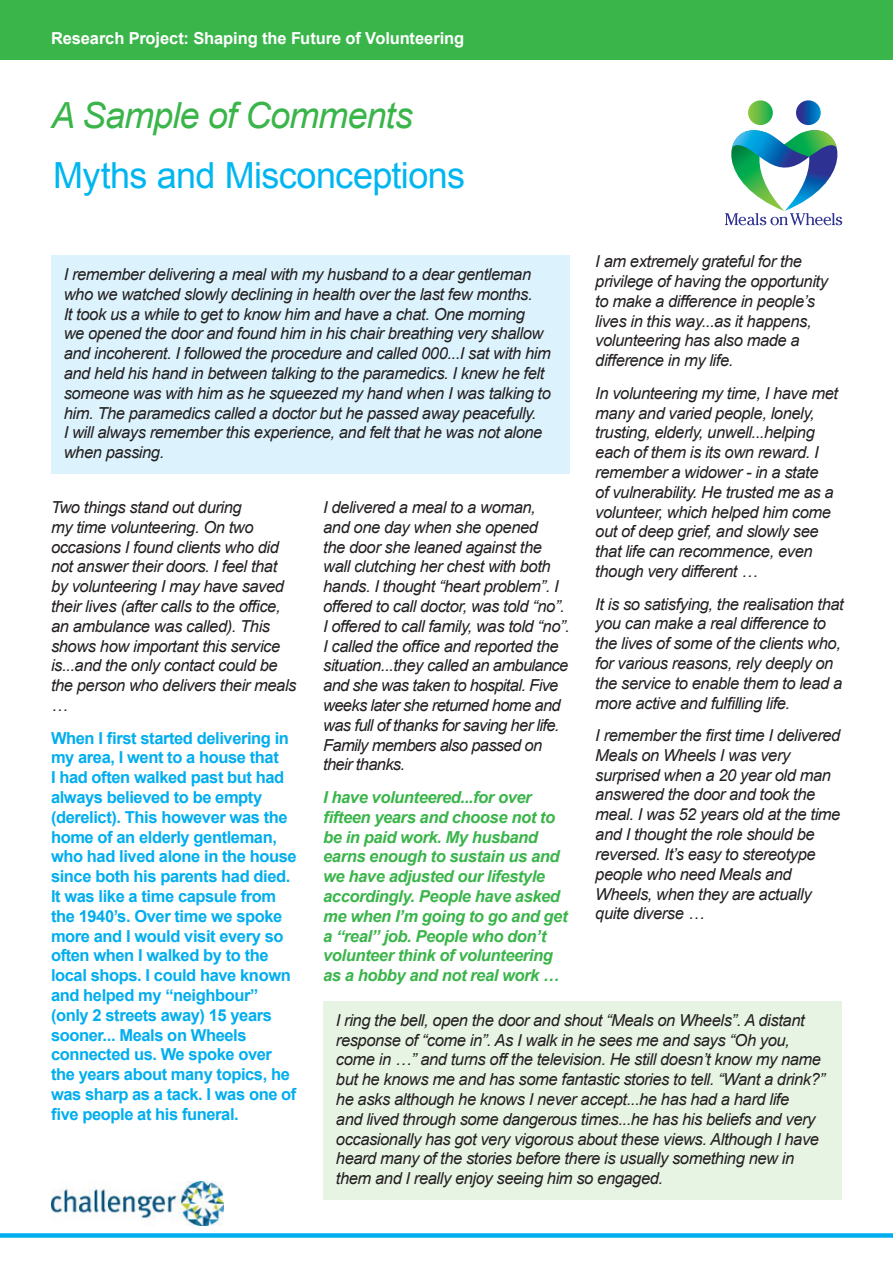
<style>
.page{position:relative;width:893px;height:1263px;background:#fff}
.page>*{position:absolute;margin:0;border:0;box-sizing:border-box;transform-origin:0 0}
.t1{font:36px "Arial";letter-spacing:-.02em;color:#00b6f0}
.t2{font:italic 36px "Arial";letter-spacing:-.025em;color:#3ab54a}
.t3{font:italic 16.5px/19.8px "Arial";letter-spacing:-.025em;color:#231f20}
.t4{font:700 16.5px/19.8px "Arial";letter-spacing:-.025em;color:#00aeef}
.t5{font:italic 700 16.5px/19.8px "Arial";letter-spacing:-.025em;color:#3ab54a}
.t6{font:700 16.5px "Arial";letter-spacing:-.005em;color:#fff}
</style>
<div class="page">
<div style="left:0;top:1233px;width:893px;height:5px;background:#00aeef"></div>
<svg style="left:796px;top:100px;width:25px;height:25px"></svg>
<svg style="left:748px;top:100px;width:25px;height:25px"></svg>
<svg style="left:725px;top:130px;width:118px;height:95px"></svg>
<div style="left:0;top:0;width:893px;height:60px;background:#3ab54a"></div>
<div style="left:51px;top:255px;width:519px;height:219px;background:#dcf2fc"></div>
<div style="left:323px;top:1001px;width:519px;height:198px;background:#e7f3e3"></div>
<img style="left:51px;top:1182px;width:172px;height:44px">
<p class="t6" style="left:51px;top:27px;width:415px">Research Project: Shaping the Future of Volunteering</p>
<p class="t2" style="left:51px;top:92px;width:363px">A Sample of Comments</p>
<p class="t1" style="left:53px;top:152px;width:413px">Myths and Misconceptions</p>
<p class="t3" style="left:595px;top:252px;width:234px">I am extremely grateful for the privilege of having the opportunity to make a difference in people’s lives in this way...as it happens, volunteering has also made a difference in my life.</p>
<p class="t3" style="left:595px;top:383px;width:244px">In volunteering my time, I have met many and varied people, lonely, trusting, elderly, unwell...helping each of them is its own reward. I remember a widower - in a state<br>of vulnerability. He trusted me as a volunteer, which helped him come out of deep grief, and slowly see that life can recommence, even though very different …</p>
<p class="t3" style="left:595px;top:594px;width:250px">It is so satisfying, the realisation that you can make a real difference to the lives of some of the clients who, for various reasons, rely deeply on the service to enable them to lead a more active and fulfilling life.</p>
<p class="t3" style="left:595px;top:726px;width:247px">I remember the first time I delivered<br>Meals on Wheels I was very surprised when a 20 year old man answered the door and took the meal. I was 52 years old at the time and I thought the role should be reversed. It’s easy to stereotype people who need Meals and<br>Wheels, when they are actually quite diverse …</p>
<p class="t3" style="left:64px;top:264px;width:489px">I remember delivering a meal with my husband to a dear gentleman who we watched slowly declining in health over the last few months.<br>It took us a while to get to know him and have a chat. One morning<br>we opened the door and found him in his chair breathing very shallow and incoherent. I followed the procedure and called 000...I sat with him and held his hand in between talking to the paramedics. I knew he felt someone was with him as he squeezed my hand when I was talking to him. The paramedics called a doctor but he passed away peacefully.<br>I will always remember this experience, and felt that he was not alone when passing.</p>
<p class="t3" style="left:51px;top:497px;width:247px">Two things stand out during<br>my time volunteering. On two occasions I found clients who did not answer their doors. I feel that by volunteering I may have saved their lives (after calls to the office, an ambulance was called). This shows how important this service is...and the only contact could be the person who delivers their meals …</p>
<p class="t4" style="left:51px;top:728px;width:247px">When I first started delivering in my area, I went to a house that<br>I had often walked past but had always believed to be empty (derelict). This however was the home of an elderly gentleman, who had lived alone in the house since both his parents had died.<br>It was like a time capsule from the 1940’s. Over time we spoke more and I would visit every so often when I walked by to the local shops. I could have known and helped my “neighbour” (only 2 streets away) 15 years sooner... Meals on Wheels connected us. We spoke over the years about many topics, he was sharp as a tack. I was one of five people at his funeral.</p>
<p class="t3" style="left:323px;top:497px;width:248px">I delivered a meal to a woman,<br>and one day when she opened<br>the door she leaned against the wall clutching her chest with both hands. I thought “heart problem”. I offered to call doctor, was told “no”.<br>I offered to call family, was told “no”.<br>I called the office and reported the situation...they called an ambulance and she was taken to hospital. Five weeks later she returned home and was full of thanks for saving her life.<br>Family members also passed on their thanks.</p>
<p class="t5" style="left:323px;top:788px;width:246px">I have volunteered...for over fifteen years and choose not to be in paid work. My husband earns enough to sustain us and we have adjusted our lifestyle accordingly. People have asked me when I’m going to go and get a “real” job. People who don’t volunteer think of volunteering as a hobby and not real work …</p>
<p class="t3" style="left:336px;top:1010px;width:490px">I ring the bell, open the door and shout “Meals on Wheels”. A distant response of “come in”. As I walk in he sees me and says “Oh you, come in …” and turns off the television. He still doesn’t know my name but he knows me and has some fantastic stories to tell. “Want a drink?” he asks although he knows I never accept...he has had a hard life<br>and lived through some dangerous times...he has his beliefs and very occasionally has got very vigorous about these views. Although I have heard many of the stories before there is usually something new in them and I really enjoy seeing him so engaged.</p>
</div>
